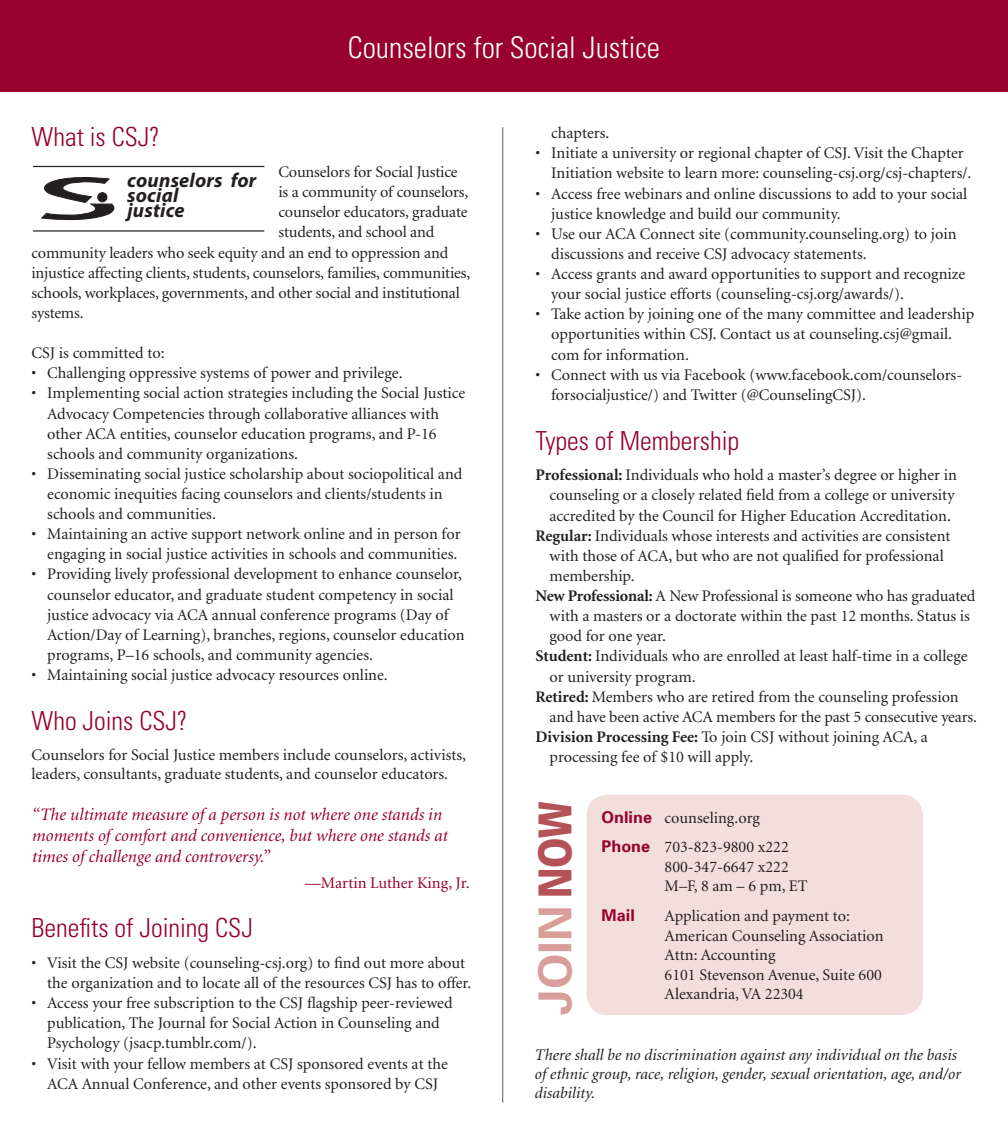
<style>
.page{position:relative;width:1008px;height:1134px;background:#fff}
.page>*{position:absolute;margin:0;border:0;box-sizing:border-box;transform-origin:0 0}
.t1{font:700 45.5px "Univers";color:#d79e9a}
.t2{font:300 condensed 29.75px "Univers";color:#fff}
.t3{font:300 condensed 26.25px "Univers";color:#98012d}
.t4{font:italic 700 20.12px/15.2px "Myriad Pro";letter-spacing:.01em;color:#231f20}
.t5{font:italic 17.5px/21px "Minion";color:#98012d}
.t6{font:16.1px/20.1px "Minion";color:#231f20}
.t7{font:italic 16.1px/19.4px "Minion";color:#231f20}
.t8{font:16.1px "Minion";color:#98012d}
.t9{font:700 16.1px "Univers";color:#98012d}
.s1{font-weight:700}
.s2{font-weight:900;color:#b45257}
.s3{font-family:"Univers";font-weight:700;color:#98012d}
</style>
<div class="page">
<div style="left:0;top:0;width:1008px;height:92px;background:#98012d"></div>
<hr style="left:502px;top:127px;width:1px;height:975px;background:#57585a">
<div style="left:587px;top:795px;width:336px;height:220px;background:#f2dfdc;border-radius:21px"></div>
<svg style="left:40px;top:176px;width:75px;height:45px"></svg>
<div style="left:98px;top:193px;width:9px;height:9px;background:#231f20;border-radius:50%"></div>
<div style="left:98px;top:193px;width:9px;height:9px;border:1px solid #231f20;border-radius:50%"></div>
<hr style="left:33px;top:166px;width:231px;height:1px;background:#231f20">
<hr style="left:33px;top:230px;width:231px;height:2px;background:#231f20">
<h2 class="t2" style="left:348px;top:30px;width:314px">Counselors for Social Justice</h2>
<h3 class="t3" style="left:32px;top:121px;width:130px">What is CSJ?</h3>
<p class="t6" style="left:278px;top:162px;width:181px">Counselors for Social Justice</p>
<p class="t6" style="left:278px;top:183px;width:191px">is a community of counselors,</p>
<p class="t6" style="left:278px;top:203px;width:191px">counselor educators, graduate</p>
<p class="t6" style="left:278px;top:223px;width:157px">students, and school and</p>
<p class="t6" style="left:32px;top:243px;width:418px">community leaders who seek equity and an end to oppression and</p>
<p class="t6" style="left:32px;top:263px;width:440px">injustice affecting clients, students, counselors, families, communities,</p>
<p class="t6" style="left:32px;top:283px;width:430px">schools, workplaces, governments, and other social and institutional</p>
<p class="t6" style="left:32px;top:303px;width:54px">systems.</p>
<p class="t6" style="left:32px;top:344px;width:135px">CSJ is committed to:</p>
<p class="t6" style="left:32px;top:364px;width:373px">• Challenging oppressive systems of power and privilege.</p>
<p class="t6" style="left:47px;top:384px;width:419px;text-indent:-16px">• Implementing social action strategies including the Social Justice Advocacy Competencies through collaborative alliances with other ACA entities, counselor education programs, and P-16 schools and community organizations.</p>
<p class="t6" style="left:47px;top:464px;width:417px;text-indent:-16px">• Disseminating social justice scholarship about sociopolitical and economic inequities facing counselors and clients/students in schools and communities.</p>
<p class="t6" style="left:32px;top:525px;width:431px;text-align:right">• Maintaining an active support network online and in person for engaging in social justice activities in schools and communities.</p>
<p class="t6" style="left:47px;top:565px;width:419px;text-indent:-16px">• Providing lively professional development to enhance counselor, counselor educator, and graduate student competency in social justice advocacy via ACA annual conference programs (Day of Action/Day of Learning), branches, regions, counselor education programs, P–16 schools, and community agencies.</p>
<p class="t6" style="left:32px;top:665px;width:358px">• Maintaining social justice advocacy resources online.</p>
<h3 class="t3" style="left:32px;top:705px;width:157px">Who Joins CSJ?</h3>
<p class="t6" style="left:32px;top:746px;width:436px;line-height:19.4px">Counselors for Social Justice members include counselors, activists, leaders, consultants, graduate students, and counselor educators.</p>
<p class="t5" style="left:32px;top:804px;width:417px">“The ultimate measure of a person is not where one stands in moments of comfort and convenience, but where one stands at times of challenge and controversy.”</p>
<p class="t8" style="left:305px;top:875px;width:167px">—Martin Luther King, Jr.</p>
<h3 class="t3" style="left:32px;top:912px;width:223px">Benefits of Joining CSJ</h3>
<p class="t6" style="left:47px;top:953px;width:426px;text-indent:-16px">• Visit the CSJ website (counseling-csj.org) to find out more about the organization and to locate all of the resources CSJ has to offer.</p>
<p class="t6" style="left:47px;top:994px;width:407px;text-indent:-16px">• Access your free subscription to the CSJ flagship peer-reviewed publication, The Journal for Social Action in Counseling and<br>Psychology (jsacp.tumblr.com/).</p>
<p class="t6" style="left:32px;top:1054px;width:418px;text-align:center">• Visit with your fellow members at CSJ sponsored events at the<br>ACA Annual Conference, and other events sponsored by CSJ</p>
<p class="t4" style="left:127px;top:172px;width:131px">counselors for social<br>justice</p>
<p class="t6" style="left:551px;top:124px;width:60px">chapters.</p>
<p class="t6" style="left:551px;top:144px;width:422px;text-indent:-16px">• Initiate a university or regional chapter of CSJ. Visit the Chapter<br>Initiation website to learn more: counseling-csj.org/csj-chapters/.</p>
<p class="t6" style="left:551px;top:184px;width:418px;text-indent:-16px">• Access free webinars and online discussions to add to your social justice knowledge and build our community.</p>
<p class="t6" style="left:551px;top:224px;width:407px;text-indent:-16px">• Use our ACA Connect site (community.counseling.org) to join discussions and receive CSJ advocacy statements.</p>
<p class="t6" style="left:551px;top:264px;width:415px;text-indent:-16px">• Access grants and award opportunities to support and recognize your social justice efforts (counseling-csj.org/awards/).</p>
<p class="t6" style="left:551px;top:305px;width:425px;text-indent:-16px">• Take action by joining one of the many committee and leadership opportunities within CSJ. Contact us at counseling.csj@gmail. com for information.</p>
<p class="t6" style="left:551px;top:365px;width:412px;text-indent:-16px">• Connect with us via Facebook (www.facebook.com/counselors&shy;forsocialjustice/) and Twitter (@CounselingCSJ).</p>
<h3 class="t3" style="left:536px;top:425px;width:205px">Types of Membership</h3>
<p class="t6" style="left:536px;top:466px;width:423px"><span class="s1">Professional:</span> Individuals who hold a master’s degree or higher in</p>
<p class="t6" style="left:550px;top:486px;width:407px">counseling or a closely related field from a college or university</p>
<p class="t6" style="left:550px;top:506px;width:403px">accredited by the Council for Higher Education Accreditation.</p>
<p class="t6" style="left:536px;top:526px;width:417px"><span class="s1">Regular:</span> Individuals whose interests and activities are consistent</p>
<p class="t6" style="left:550px;top:546px;width:396px">with those of ACA, but who are not qualified for professional</p>
<p class="t6" style="left:550px;top:566px;width:87px">membership.</p>
<p class="t6" style="left:536px;top:586px;width:441px"><span class="s1">New Professional:</span> A New Professional is someone who has graduated</p>
<p class="t6" style="left:550px;top:607px;width:422px">with a masters or a doctorate within the past 12 months. Status is</p>
<p class="t6" style="left:550px;top:627px;width:118px">good for one year.</p>
<p class="t6" style="left:536px;top:647px;width:434px"><span class="s1">Student:</span> Individuals who are enrolled at least half-time in a college</p>
<p class="t6" style="left:550px;top:667px;width:148px">or university program.</p>
<p class="t6" style="left:536px;top:687px;width:425px"><span class="s1">Retired:</span> Members who are retired from the counseling profession</p>
<p class="t6" style="left:550px;top:707px;width:429px">and have been active ACA members for the past 5 consecutive years.</p>
<p class="t6" style="left:536px;top:727px;width:394px"><span class="s1">Division Processing Fee:</span> To join CSJ without joining ACA, a</p>
<p class="t6" style="left:550px;top:747px;width:205px">processing fee of $10 will apply.</p>
<h1 class="t1" style="left:526px;top:1015px;width:215px;rotate:-90deg">JOIN <span class="s2">NOW</span></h1>
<p class="t6" style="left:602px;top:803px;width:189px;line-height:29.9px"><span class="s3">Online</span> counseling.org<br><span class="s3">Phone</span> 703-823-9800 x222</p>
<p class="t6" style="left:665px;top:858px;width:145px;line-height:19.4px">800-347-6647 x222<br>M–F, 8 am – 6 pm, ET</p>
<p class="t9" style="left:602px;top:905px;width:35px">Mail</p>
<p class="t6" style="left:665px;top:907px;width:221px;line-height:19.4px">Application and payment to:<br>American Counseling Association<br>Attn: Accounting<br>6101 Stevenson Avenue, Suite 600<br>Alexandria, VA 22304</p>
<p class="t7" style="left:534px;top:1045px;width:428px">There shall be no discrimination against any individual on the basis of ethnic group, race, religion, gender, sexual orientation, age, and/or disability.</p>
</div>
